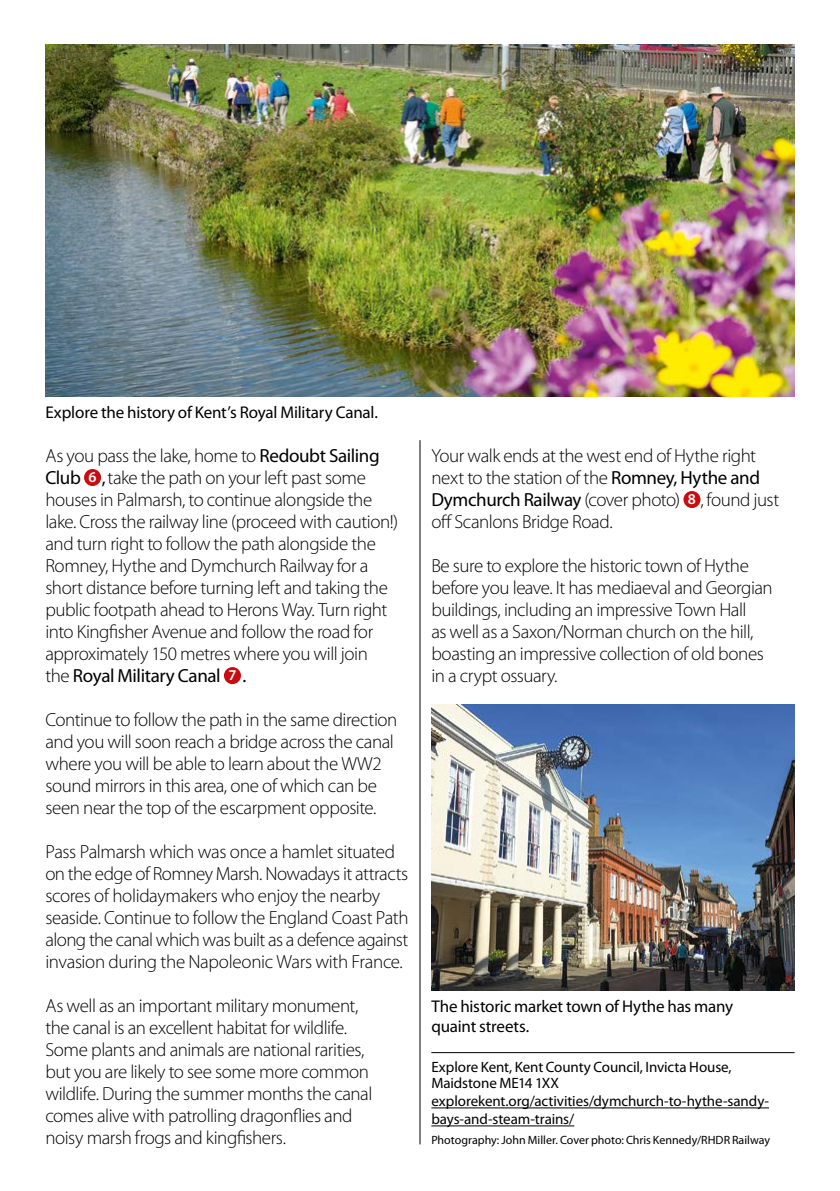
<style>
.page{position:relative;width:840px;height:1191px;background:#fff}
.page>*{position:absolute;margin:0;border:0;box-sizing:border-box;transform-origin:0 0}
.body_text{font:300 19px/22px "Myriad Pro";letter-spacing:-.025em;color:#000}
.body_text-2{font:19px "Myriad Pro";color:#000}
.t1{font:17px/20px "Myriad Pro";letter-spacing:-.01em;color:#000}
.t2{font:15px/16px "Myriad Pro";letter-spacing:-.005em;color:#000}
.t3{font:600 15px "Myriad Pro";color:#fff}
.t4{font:12px "Myriad Pro";color:#000}
.s1{font-weight:400}
</style>
<div class="page">
<div style="left:683px;top:491px;width:17px;height:17px;background:#c90c0f;border-radius:50%"></div>
<div style="left:84px;top:469px;width:17px;height:17px;background:#c90c0f;border-radius:50%"></div>
<div style="left:224px;top:667px;width:17px;height:17px;background:#c90c0f;border-radius:50%"></div>
<hr style="left:419px;top:440px;width:1px;height:704px;background:#000">
<img style="left:45px;top:44px;width:749px;height:352px">
<img style="left:431px;top:704px;width:363px;height:286px">
<hr style="left:431px;top:1052px;width:363px;height:1px;background:#000">
<hr style="left:431px;top:1107px;width:337px;height:1px;background:#000">
<hr style="left:431px;top:1125px;width:143px;height:1px;background:#000">
<p class="t1" style="left:45px;top:402px;width:334px">Explore the history of Kent’s Royal Military Canal.</p>
<p class="body_text" style="left:45px;top:444px;width:335px">As you pass the lake, home to <span class="s1">Redoubt Sailing<br>Club</span></p>
<p class="body_text" style="left:45px;top:466px;width:354px;text-indent:56px"><span class="s1">,</span> take the path on your left past some houses in Palmarsh, to continue alongside the lake. Cross the railway line (proceed with caution!) and turn right to follow the path alongside the Romney, Hythe and Dymchurch Railway for a short distance before turning left and taking the public footpath ahead to Herons Way. Turn right into Kingfisher Avenue and follow the road for approximately 150 metres where you will join<br>the <span class="s1">Royal Military Canal</span></p>
<p class="t3" style="left:88px;top:468px;width:10px">6</p>
<p class="t3" style="left:228px;top:666px;width:10px">7</p>
<p class="body_text-2" style="left:242px;top:664px;width:5px">.</p>
<p class="body_text" style="left:45px;top:708px;width:353px">Continue to follow the path in the same direction and you will soon reach a bridge across the canal where you will be able to learn about the WW2 sound mirrors in this area, one of which can be seen near the top of the escarpment opposite.</p>
<p class="body_text" style="left:45px;top:840px;width:364px">Pass Palmarsh which was once a hamlet situated on the edge of Romney Marsh. Nowadays it attracts scores of holidaymakers who enjoy the nearby seaside. Continue to follow the England Coast Path along the canal which was built as a defence against invasion during the Napoleonic Wars with France.</p>
<p class="body_text" style="left:45px;top:994px;width:328px">As well as an important military monument, the canal is an excellent habitat for wildlife.<br>Some plants and animals are national rarities, but you are likely to see some more common wildlife. During the summer months the canal comes alive with patrolling dragonflies and noisy marsh frogs and kingfishers.</p>
<p class="body_text" style="left:431px;top:444px;width:330px">Your walk ends at the west end of Hythe right next to the station of the <span class="s1">Romney, Hythe and<br>Dymchurch Railway</span> (cover photo)</p>
<p class="t3" style="left:687px;top:490px;width:10px">8</p>
<p class="body_text" style="left:700px;top:488px;width:80px">, found just</p>
<p class="body_text" style="left:431px;top:510px;width:183px">off Scanlons Bridge Road.</p>
<p class="body_text" style="left:431px;top:554px;width:343px">Be sure to explore the historic town of Hythe before you leave. It has mediaeval and Georgian buildings, including an impressive Town Hall<br>as well as a Saxon/Norman church on the hill, boasting an impressive collection of old bones in a crypt ossuary.</p>
<p class="t1" style="left:431px;top:996px;width:303px">The historic market town of Hythe has many quaint streets.</p>
<p class="t2" style="left:431px;top:1059px;width:301px">Explore Kent, Kent County Council, Invicta House,<br>Maidstone ME14 1XX</p>
<p class="t2" style="left:431px;top:1092px;width:339px;line-height:18px">explorekent.org/activities/dymchurch-to-hythe-sandy&shy;bays-and-steam-trains/</p>
<p class="t4" style="left:431px;top:1133px;width:340px">Photography: John Miller. Cover photo: Chris Kennedy/RHDR Railway</p>
</div>
